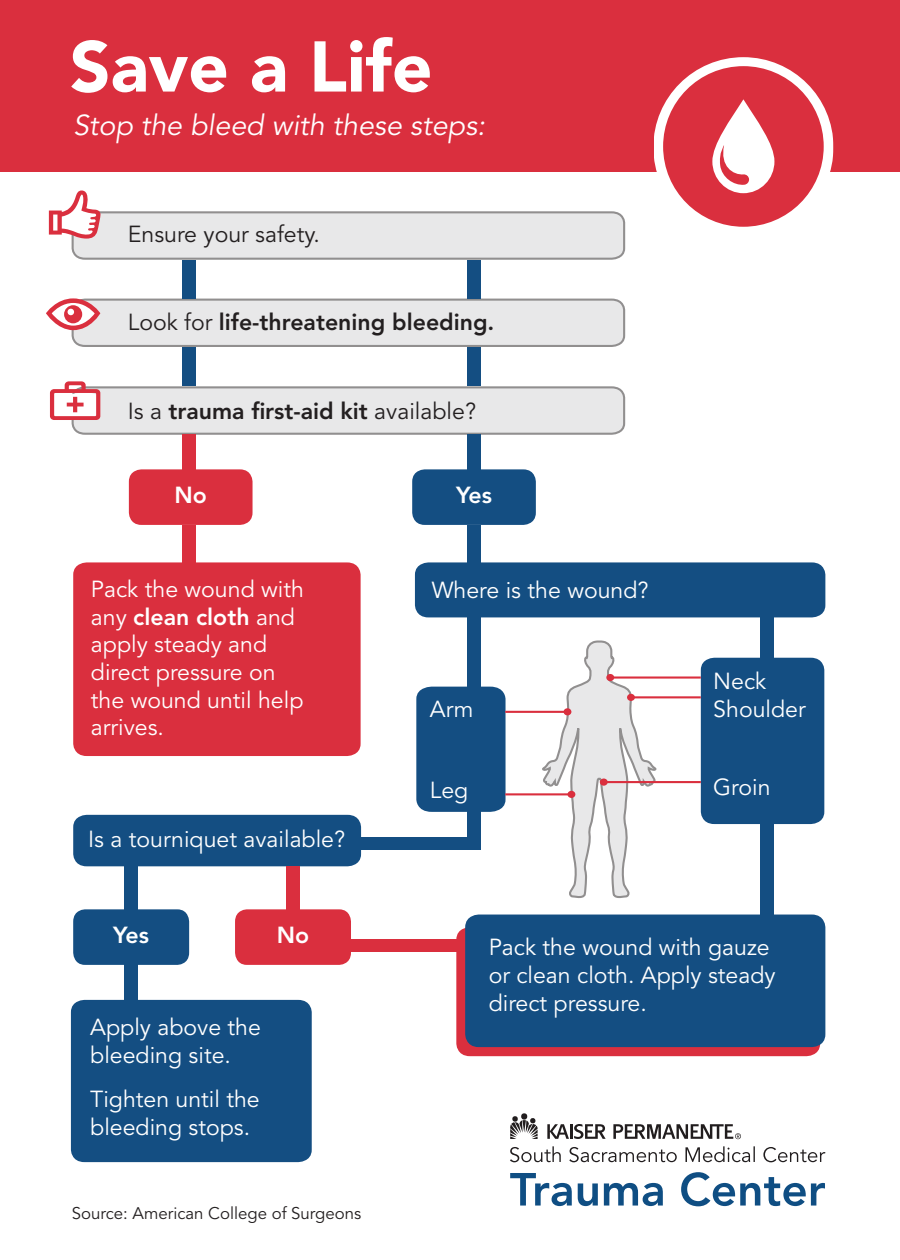
<style>
.page{position:relative;width:900px;height:1260px;background:#fff}
.page>*{position:absolute;margin:0;border:0;box-sizing:border-box;transform-origin:0 0}
.t1{font:900 71px "Avenir LT Std";color:#fff}
.t2{font:italic 28.5px "Avenir LT Std";color:#fff}
.t3{font:23px/27.8px "Avenir LT Std";color:#fff}
.t4{font:800 23px "Avenir LT Std";color:#231f20}
.t5{font:23px "Avenir LT Std";color:#231f20}
.t6{font:800 23px "Avenir LT Std";color:#fff}
.t7{font:16.75px "Avenir LT Std";color:#231f20}
.s1{font-weight:400}
.s2{font-weight:800}
</style>
<div class="page">
<div style="left:416px;top:687px;width:90px;height:125px;background:#144e82"></div>
<div style="left:701px;top:658px;width:123px;height:166px;background:#144e82;border-radius:13px"></div>
<div style="left:73px;top:815px;width:288px;height:51px;background:#144e82;border-radius:13px"></div>
<div style="left:73px;top:909px;width:116px;height:56px;background:#144e82;border-radius:12px"></div>
<div style="left:71px;top:1000px;width:241px;height:162px;background:#144e82;border-radius:13px"></div>
<div style="left:235px;top:909px;width:116px;height:56px;background:#da2f3e;border-radius:12px"></div>
<div style="left:456px;top:927px;width:364px;height:129px;background:#da2f3e;border-radius:13px"></div>
<div style="left:0;top:0;width:900px;height:171px;background:#da2f3e"></div>
<div style="left:465px;top:915px;width:360px;height:132px;background:#144e82;border-radius:13px"></div>
<div style="left:415px;top:562px;width:410px;height:55px;background:#144e82;border-radius:13px"></div>
<svg style="left:540px;top:640px;width:118px;height:258px"></svg>
<hr style="left:610px;top:676px;width:91px;height:3px;background:#da2f3e">
<hr style="left:632px;top:696px;width:69px;height:2px;background:#da2f3e">
<hr style="left:505px;top:711px;width:62px;height:2px;background:#da2f3e">
<hr style="left:505px;top:793px;width:68px;height:2px;background:#da2f3e">
<hr style="left:606px;top:781px;width:95px;height:2px;background:#da2f3e">
<div style="left:606px;top:674px;width:8px;height:7px;background:#da2f3e;border-radius:50%"></div>
<div style="left:627px;top:694px;width:8px;height:7px;background:#da2f3e;border-radius:50%"></div>
<div style="left:564px;top:708px;width:7px;height:7px;background:#da2f3e;border-radius:50%"></div>
<div style="left:567px;top:791px;width:8px;height:7px;background:#da2f3e;border-radius:50%"></div>
<div style="left:600px;top:779px;width:8px;height:7px;background:#da2f3e;border-radius:50%"></div>
<svg style="left:654px;top:57px;width:179px;height:170px"></svg>
<div style="left:412px;top:469px;width:124px;height:56px;background:#144e82;border-radius:12px"></div>
<div style="left:129px;top:469px;width:124px;height:56px;background:#da2f3e;border-radius:12px"></div>
<div style="left:73px;top:562px;width:288px;height:194px;background:#da2f3e;border-radius:13px"></div>
<svg style="left:510px;top:1146px;width:315px;height:16px"></svg>
<svg style="left:510px;top:1172px;width:315px;height:34px"></svg>
<svg style="left:510px;top:1115px;width:28px;height:24px"></svg>
<div style="left:521px;top:1113px;width:6px;height:7px;background:#211d1e;border-radius:50%"></div>
<svg style="left:547px;top:1124px;width:59px;height:15px"></svg>
<svg style="left:613px;top:1124px;width:128px;height:15px"></svg>
<svg style="left:49px;top:191px;width:577px;height:70px"></svg>
<svg style="left:46px;top:298px;width:580px;height:50px;background:#e2ddde"></svg>
<svg style="left:50px;top:381px;width:576px;height:55px;background:#e4dfe1"></svg>
<div style="left:183px;top:260px;width:13px;height:39px;background:#144e82"></div>
<div style="left:467px;top:260px;width:14px;height:39px;background:#144e82"></div>
<div style="left:183px;top:347px;width:13px;height:39px;background:#144e82"></div>
<div style="left:467px;top:347px;width:14px;height:39px;background:#144e82"></div>
<div style="left:183px;top:435px;width:13px;height:48px;background:#da2f3e"></div>
<div style="left:183px;top:525px;width:13px;height:56px;background:#da2f3e"></div>
<div style="left:467px;top:435px;width:14px;height:48px;background:#144e82"></div>
<div style="left:467px;top:525px;width:14px;height:47px;background:#144e82"></div>
<div style="left:467px;top:614px;width:14px;height:87px;background:#144e82"></div>
<div style="left:125px;top:859px;width:13px;height:53px;background:#144e82"></div>
<div style="left:286px;top:866px;width:14px;height:52px;background:#da2f3e"></div>
<div style="left:125px;top:956px;width:13px;height:53px;background:#144e82"></div>
<div style="left:467px;top:807px;width:14px;height:43px;background:#144e82"></div>
<div style="left:356px;top:837px;width:125px;height:13px;background:#144e82"></div>
<div style="left:348px;top:939px;width:110px;height:13px;background:#da2f3e"></div>
<div style="left:761px;top:614px;width:13px;height:55px;background:#144e82"></div>
<div style="left:761px;top:817px;width:13px;height:105px;background:#144e82"></div>
<p class="t1" style="left:70px;top:24px;width:364px">Save a Life</p>
<p class="t2" style="left:73px;top:109px;width:414px">Stop the bleed with these steps:</p>
<p class="t5" style="left:128px;top:221px;width:194px">Ensure your safety.</p>
<p class="t4" style="left:128px;top:309px;width:368px"><span class="s1">Look for</span> life-threatening bleeding.</p>
<p class="t4" style="left:128px;top:397px;width:350px"><span class="s1">Is a</span> trauma first-aid kit <span class="s1">available?</span></p>
<p class="t6" style="left:174px;top:482px;width:34px">No</p>
<p class="t6" style="left:456px;top:482px;width:37px">Yes</p>
<p class="t3" style="left:91px;top:576px;width:215px">Pack the wound with any <span class="s2">clean cloth</span> and apply steady and direct pressure on the wound until help arrives.</p>
<p class="t3" style="left:88px;top:826px;width:259px">Is a tourniquet available?</p>
<p class="t3" style="left:432px;top:577px;width:218px">Where is the wound?</p>
<p class="t3" style="left:430px;top:696px;width:45px">Arm</p>
<p class="t3" style="left:430px;top:776px;width:40px">Leg</p>
<p class="t3" style="left:713px;top:668px;width:94px">Neck<br>Shoulder</p>
<p class="t3" style="left:713px;top:774px;width:59px">Groin</p>
<p class="t6" style="left:113px;top:922px;width:37px">Yes</p>
<p class="t6" style="left:277px;top:922px;width:34px">No</p>
<p class="t3" style="left:90px;top:1014px;width:172px">Apply above the bleeding site.</p>
<p class="t3" style="left:90px;top:1086px;width:171px">Tighten until the bleeding stops.</p>
<p class="t7" style="left:72px;top:1204px;width:291px">Source: American College of Surgeons</p>
<p class="t3" style="left:489px;top:934px;width:288px">Pack the wound with gauze or clean cloth. Apply steady direct pressure.</p>
</div>
